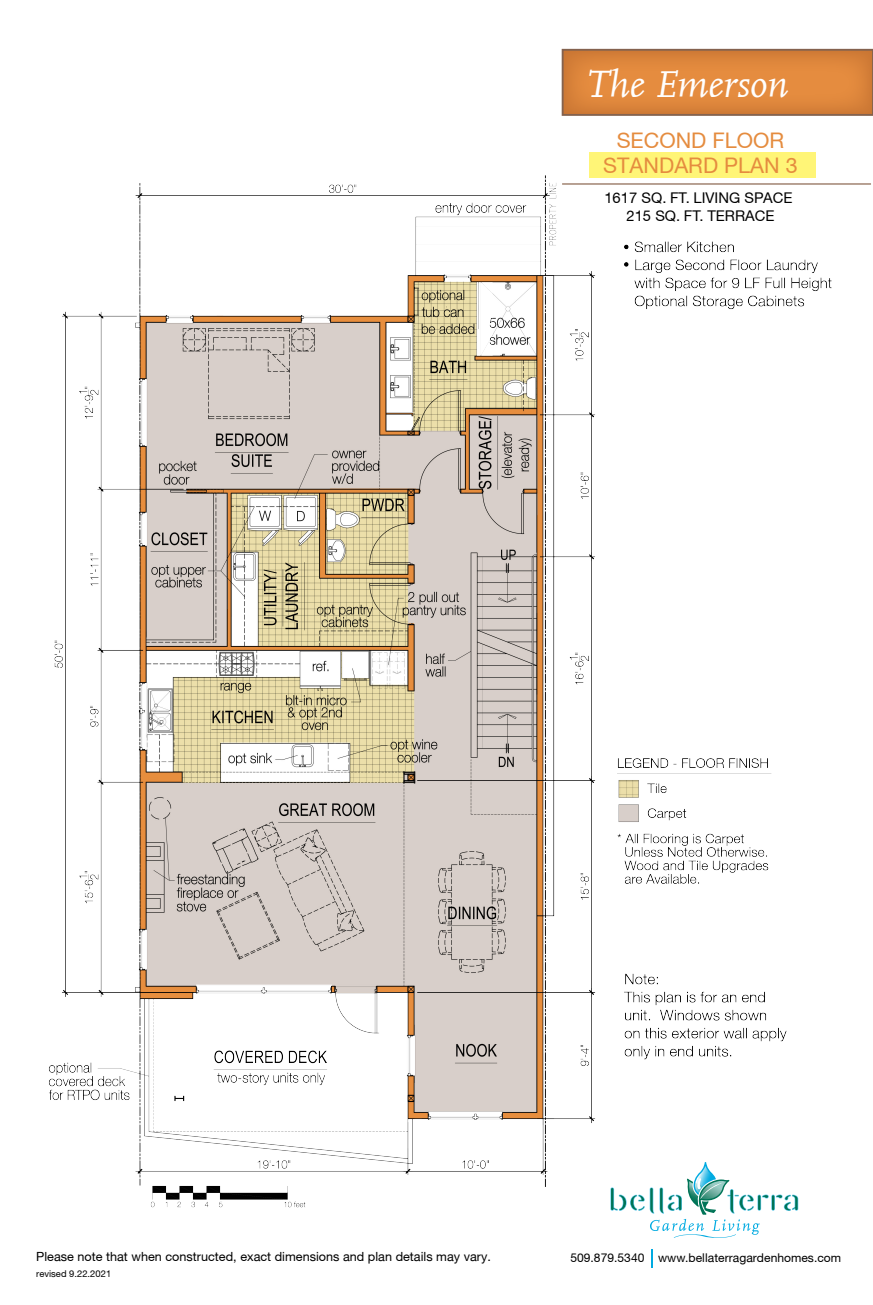
<style>
.page{position:relative;width:873px;height:1305px;background:#fff}
.page>*{position:absolute;margin:0;border:0;box-sizing:border-box;transform-origin:0 0}
.t1{font:italic 39.2px "Scala";color:#fff}
.t2{font:21.5px/24.2px "Helvetica Neue";color:#e58c3f;text-align:center}
.t3{font:14.8px/17.8px "Helvetica Neue";color:#000;text-align:center}
.t4{font:12.65px "Helvetica Neue";color:#000}
.t5{font:12.1px "Helvetica Neue";color:#000}
.t6{font:9.4px "Helvetica Neue";color:#000}
</style>
<div class="page">
<div style="left:589px;top:152px;width:227px;height:26px;background:#fff577"></div>
<img style="left:49px;top:175px;width:783px;height:1035px">
<svg style="left:652px;top:1249px;width:1px;height:19px"></svg>
<svg style="left:562px;top:49px;width:311px;height:67px;background:#d8833d"></svg>
<svg style="left:610px;top:1161px;width:188px;height:77px"></svg>
<hr style="left:562px;top:183px;width:309px;height:2px;background:#967560">
<h1 class="t1" style="left:586px;top:64px;width:204px">The Emerson</h1>
<h2 class="t2" style="left:603px;top:128px;width:196px">SECOND FLOOR<br>STANDARD PLAN 3</h2>
<p class="t3" style="left:604px;top:189px;width:190px">1617 SQ. FT. LIVING SPACE<br>215 SQ. FT. TERRACE</p>
<p class="t4" style="left:36px;top:1249px;width:456px">Please note that when constructed, exact dimensions and plan details may vary.</p>
<p class="t6" style="left:36px;top:1268px;width:77px">revised 9.22.2021</p>
<p class="t5" style="left:570px;top:1251px;width:272px">509.879.5340 www.bellaterragardenhomes.com</p>
</div>
